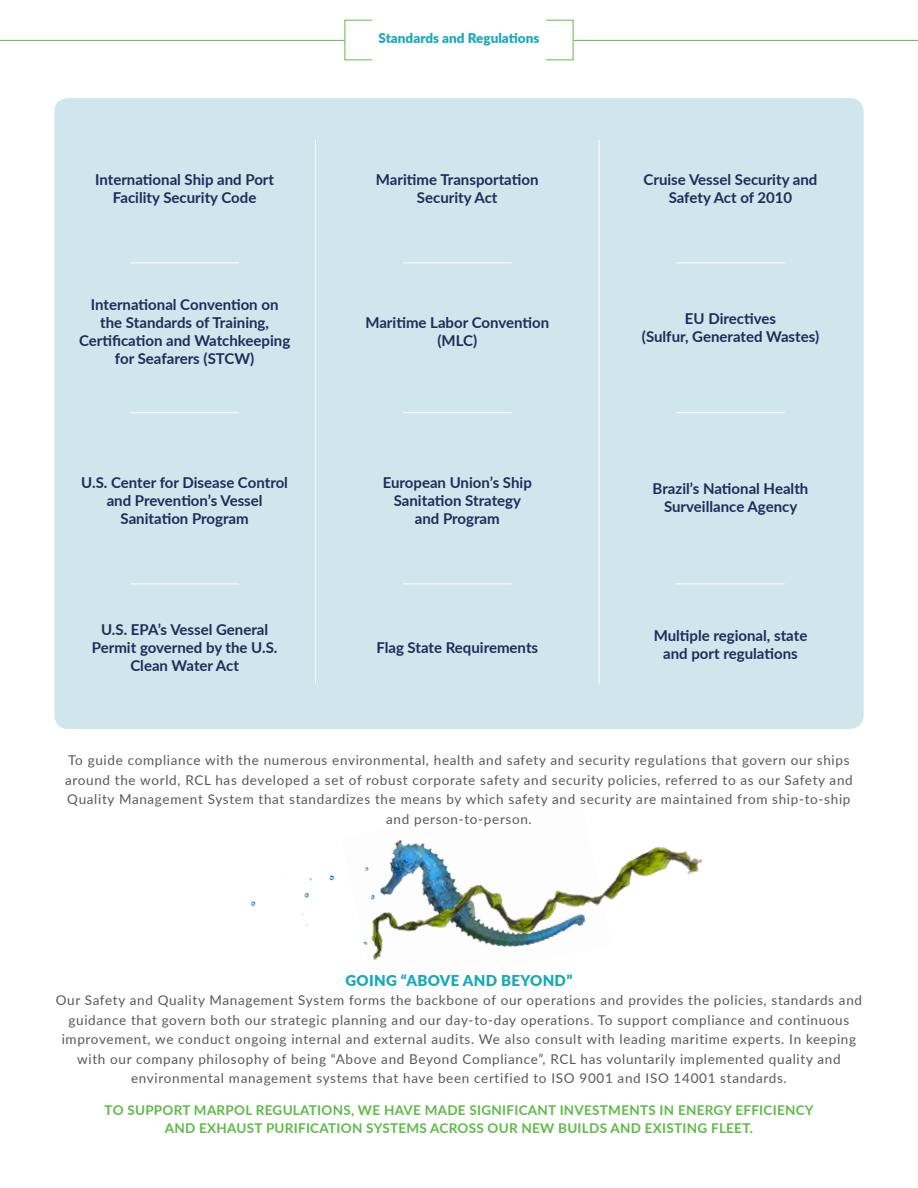
<style>
.page{position:relative;width:918px;height:1188px;background:#fff}
.page>*{position:absolute;margin:0;border:0;box-sizing:border-box;transform-origin:0 0}
.t1{font:700 15px/18px "Lato";color:#1c2d5a;text-align:center}
.Indent___Callout{font:900 15px "Lato";letter-spacing:.02em;color:#18a9ba}
.Indent___Callout-2{font:13.5px/19.5px "Lato";letter-spacing:.05em;color:#57585a;text-align:center}
.Indent___Callout-3{font:700 13.5px "Lato";letter-spacing:.02em;color:#5dbb46}
.t2{font:900 13.5px "Lato";color:#18a9ba}
</style>
<div class="page">
<hr style="left:0;top:40px;width:345px;height:1px;background:#5dbb46">
<hr style="left:573px;top:40px;width:345px;height:1px;background:#5dbb46">
<div style="left:54px;top:98px;width:810px;height:631px;background:#cee6ec;border-radius:14px"></div>
<hr style="left:315px;top:140px;width:1px;height:544px;background:#fff">
<hr style="left:599px;top:140px;width:1px;height:544px;background:#fff">
<hr style="left:130px;top:263px;width:109px;height:1px;background:#fff">
<hr style="left:130px;top:584px;width:109px;height:1px;background:#fff">
<hr style="left:130px;top:412px;width:109px;height:1px;background:#fff">
<hr style="left:403px;top:263px;width:109px;height:1px;background:#fff">
<hr style="left:403px;top:584px;width:109px;height:1px;background:#fff">
<hr style="left:403px;top:412px;width:109px;height:1px;background:#fff">
<hr style="left:676px;top:263px;width:109px;height:1px;background:#fff">
<hr style="left:676px;top:584px;width:109px;height:1px;background:#fff">
<hr style="left:676px;top:412px;width:109px;height:1px;background:#fff">
<img style="left:373px;top:841px;width:329px;height:119px">
<img style="left:250px;top:841px;width:147px;height:104px">
<p class="t1" style="left:95px;top:170px;width:181px">International Ship and Port<br>Facility Security Code</p>
<p class="t1" style="left:79px;top:294px;width:213px">International Convention on the Standards of Training,<br>Certification and Watchkeeping for Seafarers (STCW)</p>
<p class="t1" style="left:81px;top:473px;width:208px">U.S. Center for Disease Control and Prevention’s Vessel<br>Sanitation Program</p>
<p class="t1" style="left:92px;top:620px;width:187px">U.S. EPA’s Vessel General<br>Permit governed by the U.S.<br>Clean Water Act</p>
<p class="t2" style="left:379px;top:28px;width:162px">Standards and Regulations</p>
<p class="t1" style="left:376px;top:170px;width:164px">Maritime Transportation<br>Security Act</p>
<p class="t1" style="left:365px;top:312px;width:185px">Maritime Labor Convention (MLC)</p>
<p class="t1" style="left:383px;top:473px;width:151px">European Union’s Ship<br>Sanitation Strategy and Program</p>
<p class="t1" style="left:376px;top:638px;width:163px">Flag State Requirements</p>
<p class="t1" style="left:644px;top:170px;width:175px">Cruise Vessel Security and<br>Safety Act of 2010</p>
<p class="t1" style="left:642px;top:309px;width:179px">EU Directives<br>(Sulfur, Generated Wastes)</p>
<p class="t1" style="left:653px;top:478px;width:157px">Brazil’s National Health<br>Surveillance Agency</p>
<p class="t1" style="left:654px;top:626px;width:155px">Multiple regional, state and port regulations</p>
<p class="Indent___Callout-2" style="left:65px;top:750px;width:789px">To guide compliance with the numerous environmental, health and safety and security regulations that govern our ships around the world, RCL has developed a set of robust corporate safety and security policies, referred to as our Safety and Quality Management System that standardizes the means by which safety and security are maintained from ship-to-ship and person-to-person.</p>
<p class="Indent___Callout" style="left:345px;top:969px;width:228px">GOING “ABOVE AND BEYOND”</p>
<p class="Indent___Callout-2" style="left:56px;top:990px;width:808px">Our Safety and Quality Management System forms the backbone of our operations and provides the policies, standards and guidance that govern both our strategic planning and our day-to-day operations. To support compliance and continuous improvement, we conduct ongoing internal and external audits. We also consult with leading maritime experts. In keeping with our company philosophy of being “Above and Beyond Compliance”, RCL has voluntarily implemented quality and environmental management systems that have been certified to ISO 9001 and ISO 14001 standards.</p>
<p class="Indent___Callout-3" style="left:105px;top:1100px;width:711px">TO SUPPORT MARPOL REGULATIONS, WE HAVE MADE SIGNIFICANT INVESTMENTS IN ENERGY EFFICIENCY</p>
<p class="Indent___Callout-3" style="left:165px;top:1118px;width:590px">AND EXHAUST PURIFICATION SYSTEMS ACROSS OUR NEW BUILDS AND EXISTING FLEET.</p>
</div>
